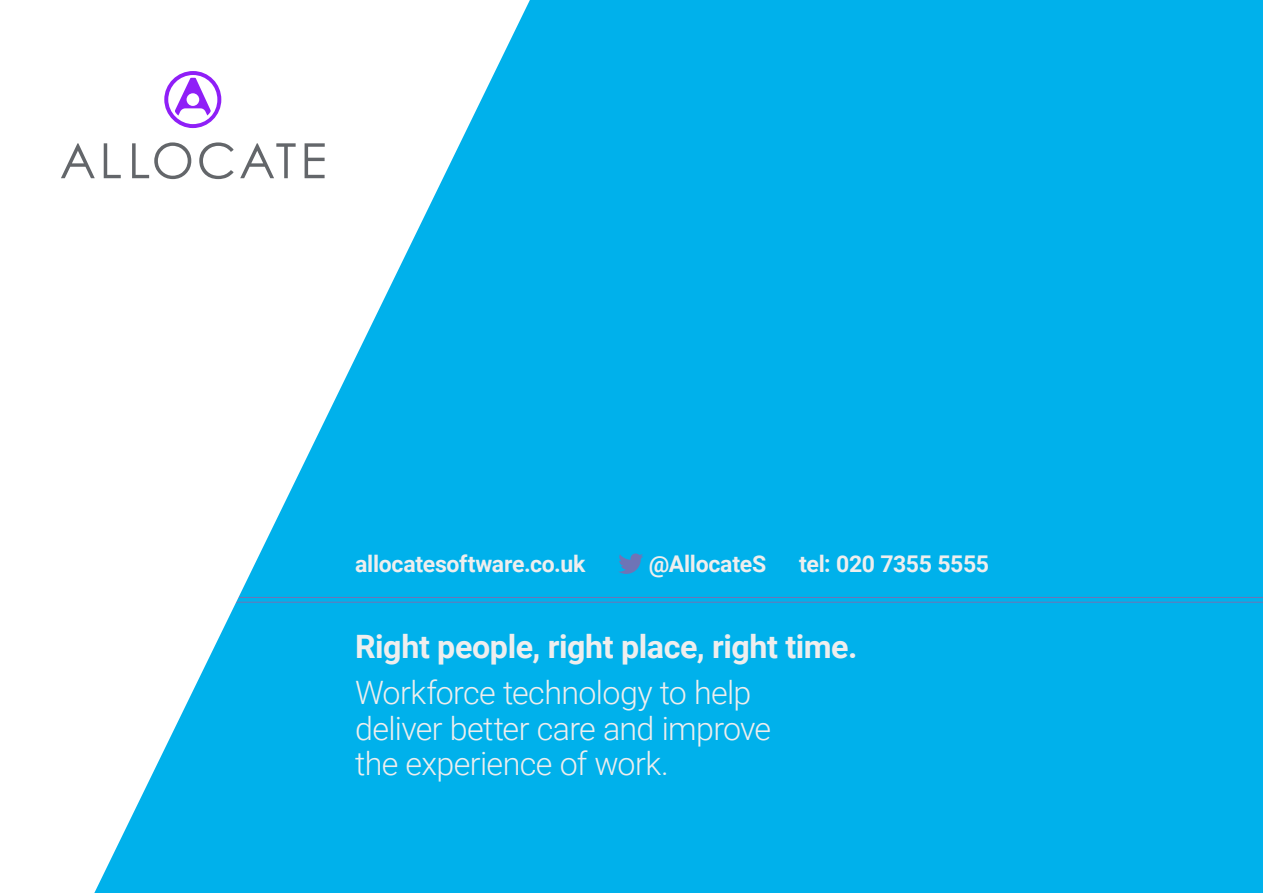
<style>
.page{position:relative;width:1263px;height:893px;background:#00b1eb}
.page>*{position:absolute;margin:0;border:0;box-sizing:border-box;transform-origin:0 0}
.t1{font:300 32.25px/35.8px "Roboto";letter-spacing:-.02em;color:#eee}
.t2{font:700 32.25px "Roboto";letter-spacing:-.015em;color:#eee}
.t3{font:700 23.1px "Roboto";letter-spacing:-.015em;color:#eee}
</style>
<div class="page">
<hr style="left:66px;top:597px;width:1197px;height:1px;background:#6e74b6">
<hr style="left:66px;top:602px;width:1197px;height:1px;background:#6e74b6">
<svg style="left:0;top:0;width:530px;height:893px;fill:#fff"></svg>
<svg style="left:164px;top:71px;width:57px;height:57px;background:#d6adfb"></svg>
<svg style="left:61px;top:143px;width:34px;height:35px"></svg>
<svg style="left:104px;top:143px;width:17px;height:35px"></svg>
<svg style="left:132px;top:142px;width:59px;height:37px;background:#d8d9da"></svg>
<svg style="left:199px;top:142px;width:35px;height:37px"></svg>
<svg style="left:240px;top:143px;width:56px;height:35px;background:#d9dadb"></svg>
<svg style="left:305px;top:143px;width:20px;height:35px"></svg>
<svg style="left:618px;top:553px;width:25px;height:21px"></svg>
<p class="t3" style="left:355px;top:547px;width:232px">allocatesoftware.co.uk</p>
<p class="t3" style="left:649px;top:547px;width:119px">@AllocateS</p>
<p class="t3" style="left:799px;top:547px;width:192px">tel: 020 7355 5555</p>
<p class="t2" style="left:355px;top:624px;width:504px">Right people, right place, right time.</p>
<p class="t1" style="left:355px;top:673px;width:418px">Workforce technology to help deliver better care and improve the experience of work.</p>
</div>
